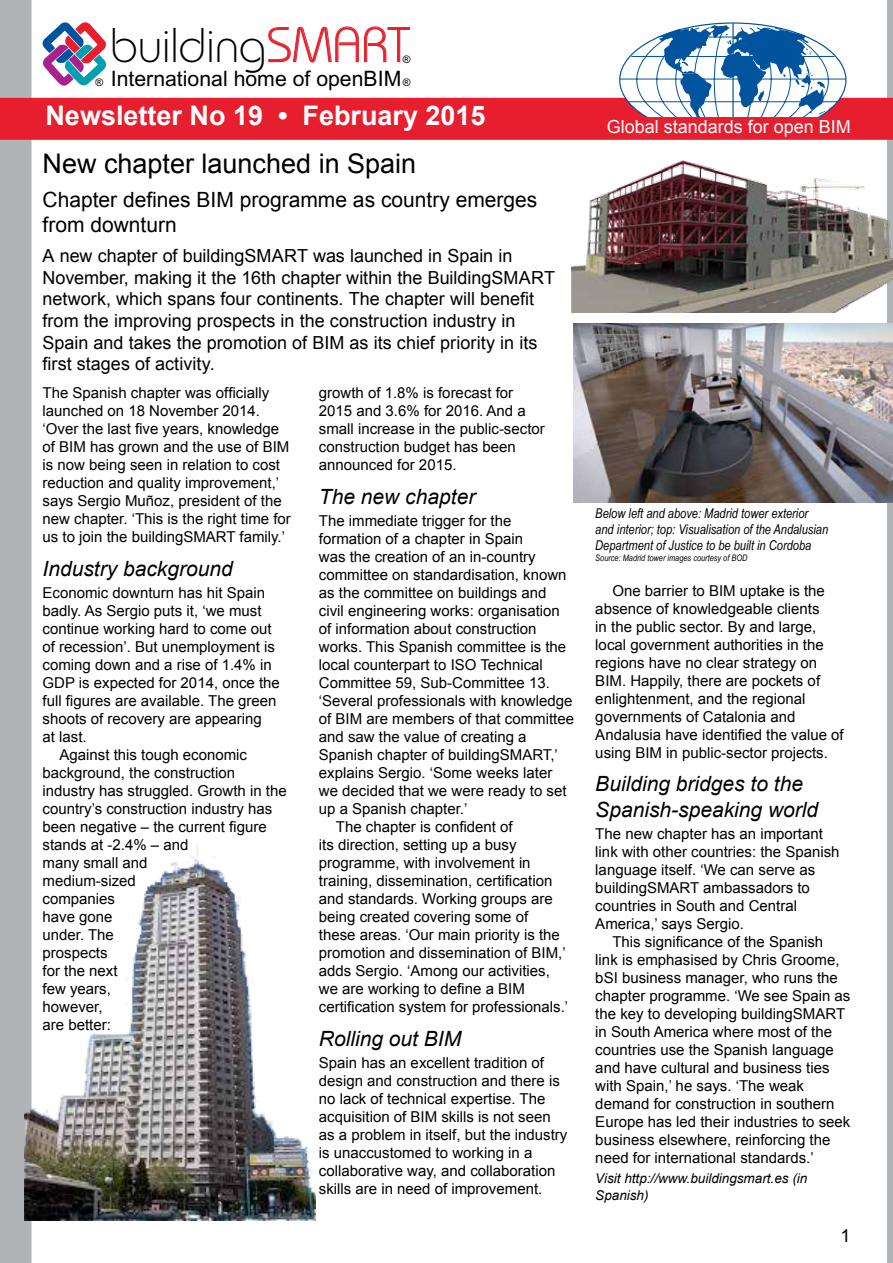
<style>
.page{position:relative;width:893px;height:1263px;background:#fff}
.page>*{position:absolute;margin:0;border:0;box-sizing:border-box;transform-origin:0 0}
.t1{font:300 48.75px "Bauhaus IT Cby BT";color:#000101}
.t2{font:700 27px "Arial";color:#fff}
.t3{font:27px "Arial";color:#000}
.t4{font:21.3px "Arial";color:#000}
.t5{font:italic 21px/25.2px "Arial";color:#000}
.t6{font:21px/25.2px "Arial";color:#000}
.t7{font:18px/21.6px "Arial";color:#000}
.t8{font:18px "Arial";color:#fff}
.t9{font:15px/18px "Arial";color:#000}
.t10{font:italic 13.5px/16.2px "Arial Narrow";color:#000}
.t11{font:italic 13.5px/16.2px "Arial";color:#000}
.t12{font:10.5px "Arial";color:#000}
.t13{font:italic 9px "Arial Narrow";color:#000}
.s1{color:#e6222e}
</style>
<div class="page">
<div style="left:0;top:0;width:32px;height:1263px;background:#b1b4b6"></div>
<div style="left:887px;top:0;width:6px;height:1263px;background:#b1b4b6"></div>
<svg style="left:268px;top:26px;width:142px;height:37px"></svg>
<svg style="left:43px;top:22px;width:63px;height:64px"></svg>
<div style="left:0;top:98px;width:893px;height:42px;background:#e61e2e"></div>
<hr style="left:732px;top:23px;width:2px;height:114px;background:#00549e">
<svg style="left:585px;top:25px;width:296px;height:92px"></svg>
<div style="left:600px;top:117px;width:253px;height:21px;background:#e61e2e"></div>
<img style="left:25px;top:844px;width:291px;height:376px">
<img style="left:572px;top:160px;width:321px;height:153px">
<img style="left:574px;top:324px;width:318px;height:178px">
<h1 class="t1" style="left:110px;top:15px;width:302px">building<span class="s1">SMART</span></h1>
<h3 class="t4" style="left:111px;top:71px;width:292px">International home of openBIM</h3>
<p class="t12" style="left:403px;top:55px;width:9px">®</p>
<p class="t12" style="left:95px;top:79px;width:9px">®</p>
<p class="t12" style="left:403px;top:79px;width:9px">®</p>
<h2 class="t2" style="left:45px;top:98px;width:442px">Newsletter No 19 • February 2015</h2>
<h2 class="t3" style="left:43px;top:146px;width:375px">New chapter launched in Spain</h2>
<h3 class="t6" style="left:43px;top:187px;width:496px">Chapter defines BIM programme as country emerges from downturn</h3>
<p class="t7" style="left:43px;top:245px;width:514px">A new chapter of buildingSMART was launched in Spain in November, making it the 16th chapter within the BuildingSMART network, which spans four continents. The chapter will benefit from the improving prospects in the construction industry in Spain and takes the promotion of BIM as its chief priority in its first stages of activity.</p>
<p class="t9" style="left:43px;top:384px;width:250px">The Spanish chapter was officially launched on 18 November 2014. ‘Over the last five years, knowledge of BIM has grown and the use of BIM is now being seen in relation to cost reduction and quality improvement,’ says Sergio Muñoz, president of the new chapter. ‘This is the right time for us to join the buildingSMART family.’</p>
<h3 class="t5" style="left:43px;top:556px;width:192px">Industry background</h3>
<p class="t9" style="left:43px;top:584px;width:224px">Economic downturn has hit Spain</p>
<p class="t9" style="left:43px;top:602px;width:220px">badly. As Sergio puts it, ‘we must</p>
<p class="t9" style="left:43px;top:620px;width:231px">continue working hard to come out</p>
<p class="t9" style="left:43px;top:638px;width:234px">of recession’. But unemployment is</p>
<p class="t9" style="left:43px;top:656px;width:231px">coming down and a rise of 1.4% in</p>
<p class="t9" style="left:43px;top:674px;width:239px">GDP is expected for 2014, once the</p>
<p class="t9" style="left:43px;top:692px;width:236px">full figures are available. The green</p>
<p class="t9" style="left:43px;top:710px;width:221px">shoots of recovery are appearing</p>
<p class="t9" style="left:43px;top:728px;width:46px">at last.</p>
<p class="t9" style="left:60px;top:746px;width:189px">Against this tough economic</p>
<p class="t9" style="left:43px;top:764px;width:194px">background, the construction</p>
<p class="t9" style="left:43px;top:782px;width:246px">industry has struggled. Growth in the</p>
<p class="t9" style="left:43px;top:800px;width:231px">country’s construction industry has</p>
<p class="t9" style="left:43px;top:818px;width:226px">been negative – the current figure</p>
<p class="t9" style="left:43px;top:836px;width:147px">stands at -2.4% – and</p>
<p class="t9" style="left:43px;top:854px;width:107px">many small and</p>
<p class="t9" style="left:43px;top:872px;width:95px">medium-sized</p>
<p class="t9" style="left:43px;top:890px;width:74px">companies</p>
<p class="t9" style="left:43px;top:908px;width:72px">have gone</p>
<p class="t9" style="left:43px;top:926px;width:73px">under. The</p>
<p class="t9" style="left:43px;top:944px;width:67px">prospects</p>
<p class="t9" style="left:43px;top:962px;width:77px">for the next</p>
<p class="t9" style="left:43px;top:980px;width:70px">few years,</p>
<p class="t9" style="left:43px;top:998px;width:62px">however,</p>
<p class="t9" style="left:43px;top:1016px;width:70px">are better:</p>
<p class="t9" style="left:319px;top:384px;width:227px">growth of 1.8% is forecast for<br>2015 and 3.6% for 2016. And a small increase in the public-sector construction budget has been announced for 2015.</p>
<h3 class="t5" style="left:319px;top:484px;width:158px">The new chapter</h3>
<p class="t9" style="left:319px;top:512px;width:194px">The immediate trigger for the</p>
<p class="t9" style="left:319px;top:530px;width:206px">formation of a chapter in Spain</p>
<p class="t9" style="left:319px;top:548px;width:218px">was the creation of an in-country</p>
<p class="t9" style="left:319px;top:566px;width:249px">committee on standardisation, known</p>
<p class="t9" style="left:319px;top:584px;width:229px">as the committee on buildings and</p>
<p class="t9" style="left:319px;top:602px;width:242px">civil engineering works: organisation</p>
<p class="t9" style="left:319px;top:620px;width:219px">of information about construction</p>
<p class="t9" style="left:319px;top:638px;width:249px">works. This Spanish committee is the</p>
<p class="t9" style="left:319px;top:656px;width:225px">local counterpart to ISO Technical</p>
<p class="t9" style="left:319px;top:674px;width:232px">Committee 59, Sub-Committee 13.</p>
<p class="t9" style="left:319px;top:692px;width:255px">‘Several professionals with knowledge</p>
<p class="t9" style="left:319px;top:710px;width:257px">of BIM are members of that committee</p>
<p class="t9" style="left:319px;top:728px;width:209px">and saw the value of creating a</p>
<p class="t9" style="left:319px;top:746px;width:241px">Spanish chapter of buildingSMART,’</p>
<p class="t9" style="left:319px;top:764px;width:235px">explains Sergio. ‘Some weeks later</p>
<p class="t9" style="left:319px;top:782px;width:249px">we decided that we were ready to set</p>
<p class="t9" style="left:319px;top:800px;width:150px">up a Spanish chapter.’</p>
<p class="t9" style="left:336px;top:818px;width:178px">The chapter is confident of</p>
<p class="t9" style="left:319px;top:836px;width:199px">its direction, setting up a busy</p>
<p class="t9" style="left:319px;top:854px;width:213px">programme, with involvement in</p>
<p class="t9" style="left:319px;top:872px;width:235px">training, dissemination, certification</p>
<p class="t9" style="left:319px;top:890px;width:236px">and standards. Working groups are</p>
<p class="t9" style="left:319px;top:908px;width:211px">being created covering some of</p>
<p class="t9" style="left:319px;top:926px;width:242px">these areas. ‘Our main priority is the</p>
<p class="t9" style="left:319px;top:944px;width:248px">promotion and dissemination of BIM,’</p>
<p class="t9" style="left:319px;top:962px;width:232px">adds Sergio. ‘Among our activities,</p>
<p class="t9" style="left:319px;top:980px;width:207px">we are working to define a BIM</p>
<p class="t9" style="left:319px;top:998px;width:251px">certification system for professionals.’</p>
<h3 class="t5" style="left:319px;top:1026px;width:144px">Rolling out BIM</h3>
<p class="t9" style="left:319px;top:1054px;width:250px">Spain has an excellent tradition of design and construction and there is no lack of technical expertise. The acquisition of BIM skills is not seen as a problem in itself, but the industry is unaccustomed to working in a collaborative way, and collaboration skills are in need of improvement.</p>
<p class="t8" style="left:607px;top:114px;width:246px">Global standards for open BIM</p>
<p class="t10" style="left:595px;top:505px;width:234px">Below left and above: Madrid tower exterior and interior; top: Visualisation of the Andalusian<br>Department of Justice to be built in Cordoba</p>
<p class="t13" style="left:595px;top:552px;width:154px">Source: Madrid tower images courtesy of BOD</p>
<p class="t9" style="left:595px;top:581px;width:250px;text-indent:17px">One barrier to BIM uptake is the absence of knowledgeable clients<br>in the public sector. By and large, local government authorities in the regions have no clear strategy on BIM. Happily, there are pockets of enlightenment, and the regional governments of Catalonia and Andalusia have identified the value of using BIM in public-sector projects.</p>
<h3 class="t5" style="left:595px;top:772px;width:224px">Building bridges to the<br>Spanish-speaking world</h3>
<p class="t9" style="left:595px;top:825px;width:246px">The new chapter has an important link with other countries: the Spanish language itself. ‘We can serve as buildingSMART ambassadors to countries in South and Central<br>America,’ says Sergio.</p>
<p class="t9" style="left:595px;top:933px;width:257px;text-indent:17px">This significance of the Spanish<br>link is emphasised by Chris Groome, bSI business manager, who runs the chapter programme. ‘We see Spain as the key to developing buildingSMART in South America where most of the countries use the Spanish language and have cultural and business ties with Spain,’ he says. ‘The weak demand for construction in southern Europe has led their industries to seek business elsewhere, reinforcing the need for international standards.’</p>
<p class="t11" style="left:595px;top:1171px;width:214px">Visit http://www.buildingsmart.es (in<br>Spanish)</p>
<p class="t7" style="left:840px;top:1225px;width:12px">1</p>
</div>
